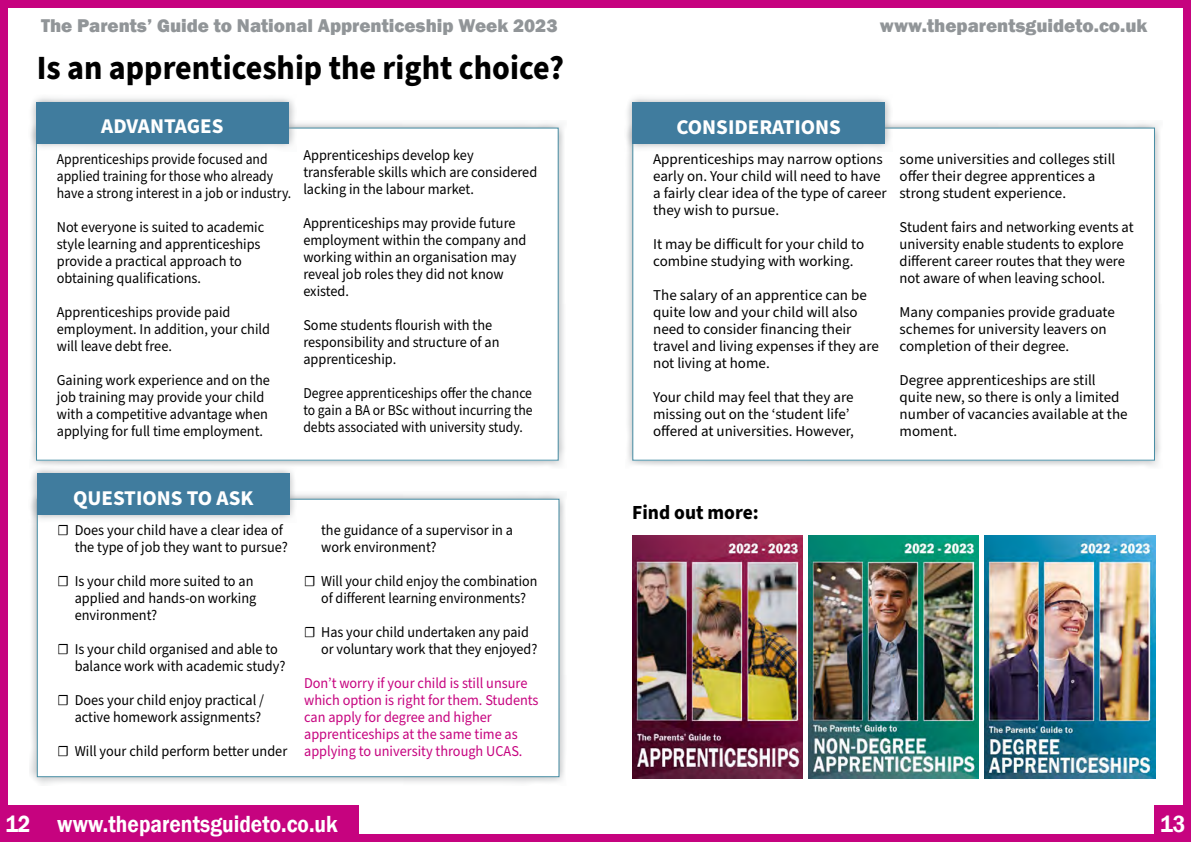
<style>
.page{position:relative;width:1191px;height:842px;background:#fff}
.page>*{position:absolute;margin:0;border:0;box-sizing:border-box;transform-origin:0 0}
.chapter_headings{font:700 34px "Source Sans Pro";color:#000;scale:.94 1}
.t1{font:600 24px "Franklin Gothic";color:#fff;scale:.89 1}
.main_tex{font:700 21px "Source Sans Pro";color:#fff}
.t2{font:700 20px "Source Sans Pro";color:#000}
.t3{font:800 19px "Franklin Gothic";color:#919598}
.main_tex-2{font:15px/17px "Source Sans Pro";color:#000}
.main_tex-3{font:15px/17px "Source Sans Pro";color:#000;scale:.95 1}
.Paragraph_Style_4{font:15px/17px "Source Sans Pro";color:#000;scale:.95 1}
.main_tex-4{font:15px/17px "Source Sans Pro";color:#000;scale:.91 1}
.main_tex-5{font:15px/17px "Source Sans Pro";color:#c6037f;scale:.95 1}
</style>
<div class="page">
<div style="left:0;top:0;width:1191px;height:842px;border:8px solid #c6037f"></div>
<div style="left:1155px;top:806px;width:36px;height:36px;background:#c6037f"></div>
<div style="left:0;top:806px;width:36px;height:36px;background:#c6037f"></div>
<div style="left:36px;top:806px;width:323px;height:36px;background:#c6037f"></div>
<div style="left:29px;top:120px;width:537px;height:349px;background:#919598;opacity:.75"></div>
<div style="left:36px;top:128px;width:522px;height:332px;background:#fff"></div>
<div style="left:28px;top:94px;width:268px;height:57px;background:#919598;opacity:.75"></div>
<div style="left:36px;top:102px;width:253px;height:41px;background:#407c9e"></div>
<div style="left:29px;top:491px;width:538px;height:294px;background:#919598;opacity:.75"></div>
<div style="left:37px;top:499px;width:522px;height:278px;background:#fff"></div>
<div style="left:29px;top:466px;width:268px;height:57px;background:#919598;opacity:.75"></div>
<div style="left:37px;top:473px;width:253px;height:42px;background:#407c9e"></div>
<div style="left:625px;top:120px;width:537px;height:349px;background:#919598;opacity:.75"></div>
<div style="left:633px;top:128px;width:521px;height:332px;background:#fff"></div>
<div style="left:624px;top:95px;width:268px;height:57px;background:#919598;opacity:.75"></div>
<div style="left:632px;top:102px;width:253px;height:42px;background:#407c9e"></div>
<img style="left:632px;top:536px;width:171px;height:243px">
<img style="left:808px;top:536px;width:171px;height:243px">
<img style="left:984px;top:536px;width:171px;height:243px">
<p class="t3" style="left:41px;top:13px;width:518px">The Parents’ Guide to National Apprenticeship Week 2023</p>
<p class="t3" style="left:880px;top:13px;width:269px">www.theparentsguideto.co.uk</p>
<p class="chapter_headings" style="left:37px;top:45px;width:562px">Is an apprenticeship the right choice?</p>
<p class="main_tex" style="left:101px;top:112px;width:124px">ADVANTAGES</p>
<p class="main_tex-4" style="left:57px;top:151px;width:259px">Apprenticeships provide focused and applied training for those who already have a strong interest in a job or industry.</p>
<p class="main_tex-3" style="left:57px;top:219px;width:220px">Not everyone is suited to academic style learning and apprenticeships provide a practical approach to obtaining qualifications.</p>
<p class="main_tex-3" style="left:57px;top:304px;width:226px">Apprenticeships provide paid employment. In addition, your child will leave debt free.</p>
<p class="main_tex-3" style="left:57px;top:372px;width:226px">Gaining work experience and on the job training may provide your child with a competitive advantage when applying for full time employment.</p>
<p class="main_tex-3" style="left:303px;top:147px;width:248px">Apprenticeships develop key transferable skills which are considered lacking in the labour market.</p>
<p class="main_tex-3" style="left:303px;top:215px;width:236px">Apprenticeships may provide future employment within the company and working within an organisation may reveal job roles they did not know existed.</p>
<p class="main_tex-3" style="left:303px;top:317px;width:208px">Some students flourish with the responsibility and structure of an apprenticeship.</p>
<p class="main_tex-4" style="left:303px;top:385px;width:253px;text-align:justify">Degree apprenticeships offer the chance to gain a BA or BSc without incurring the debts associated with university study.</p>
<p class="main_tex" style="left:73px;top:484px;width:182px">QUESTIONS TO ASK</p>
<p class="Paragraph_Style_4" style="left:75px;top:522px;width:226px;text-indent:-17px">☐ Does your child have a clear idea of the type of job they want to pursue?</p>
<p class="Paragraph_Style_4" style="left:75px;top:573px;width:193px;text-indent:-17px">☐ Is your child more suited to an applied and hands-on working environment?</p>
<p class="Paragraph_Style_4" style="left:75px;top:641px;width:223px;text-indent:-17px">☐ Is your child organised and able to balance work with academic study?</p>
<p class="Paragraph_Style_4" style="left:58px;top:692px;width:219px;text-align:right">☐ Does your child enjoy practical / active homework assignments?</p>
<p class="Paragraph_Style_4" style="left:58px;top:743px;width:243px">☐ Will your child perform better under</p>
<p class="Paragraph_Style_4" style="left:321px;top:522px;width:203px">the guidance of a supervisor in a work environment?</p>
<p class="Paragraph_Style_4" style="left:304px;top:573px;width:247px;text-align:center">☐ Will your child enjoy the combination of different learning environments?</p>
<p class="Paragraph_Style_4" style="left:321px;top:624px;width:229px;text-indent:-17px">☐ Has your child undertaken any paid or voluntary work that they enjoyed?</p>
<p class="main_tex-5" style="left:304px;top:675px;width:248px">Don’t worry if your child is still unsure which option is right for them. Students can apply for degree and higher apprenticeships at the same time as applying to university through UCAS.</p>
<p class="main_tex" style="left:676px;top:112px;width:166px">CONSIDERATIONS</p>
<p class="main_tex-2" style="left:653px;top:151px;width:235px">Apprenticeships may narrow options early on. Your child will need to have a fairly clear idea of the type of career they wish to pursue.</p>
<p class="main_tex-2" style="left:653px;top:236px;width:213px">It may be difficult for your child to combine studying with working.</p>
<p class="main_tex-2" style="left:653px;top:287px;width:227px">The salary of an apprentice can be quite low and your child will also need to consider financing their travel and living expenses if they are not living at home.</p>
<p class="main_tex-2" style="left:653px;top:389px;width:202px">Your child may feel that they are missing out on the ‘student life’ offered at universities. However,</p>
<p class="main_tex-2" style="left:899px;top:151px;width:217px">some universities and colleges still offer their degree apprentices a strong student experience.</p>
<p class="main_tex-2" style="left:899px;top:219px;width:235px">Student fairs and networking events at university enable students to explore different career routes that they were not aware of when leaving school.</p>
<p class="main_tex-2" style="left:899px;top:304px;width:217px">Many companies provide graduate schemes for university leavers on completion of their degree.</p>
<p class="main_tex-2" style="left:899px;top:372px;width:229px">Degree apprenticeships are still quite new, so there is only a limited number of vacancies available at the moment.</p>
<p class="t2" style="left:632px;top:499px;width:128px">Find out more:</p>
<p class="t1" style="left:6px;top:809px;width:29px">12</p>
<p class="t1" style="left:57px;top:809px;width:317px">www.theparentsguideto.co.uk</p>
<p class="t1" style="left:1160px;top:809px;width:29px">13</p>
</div>
